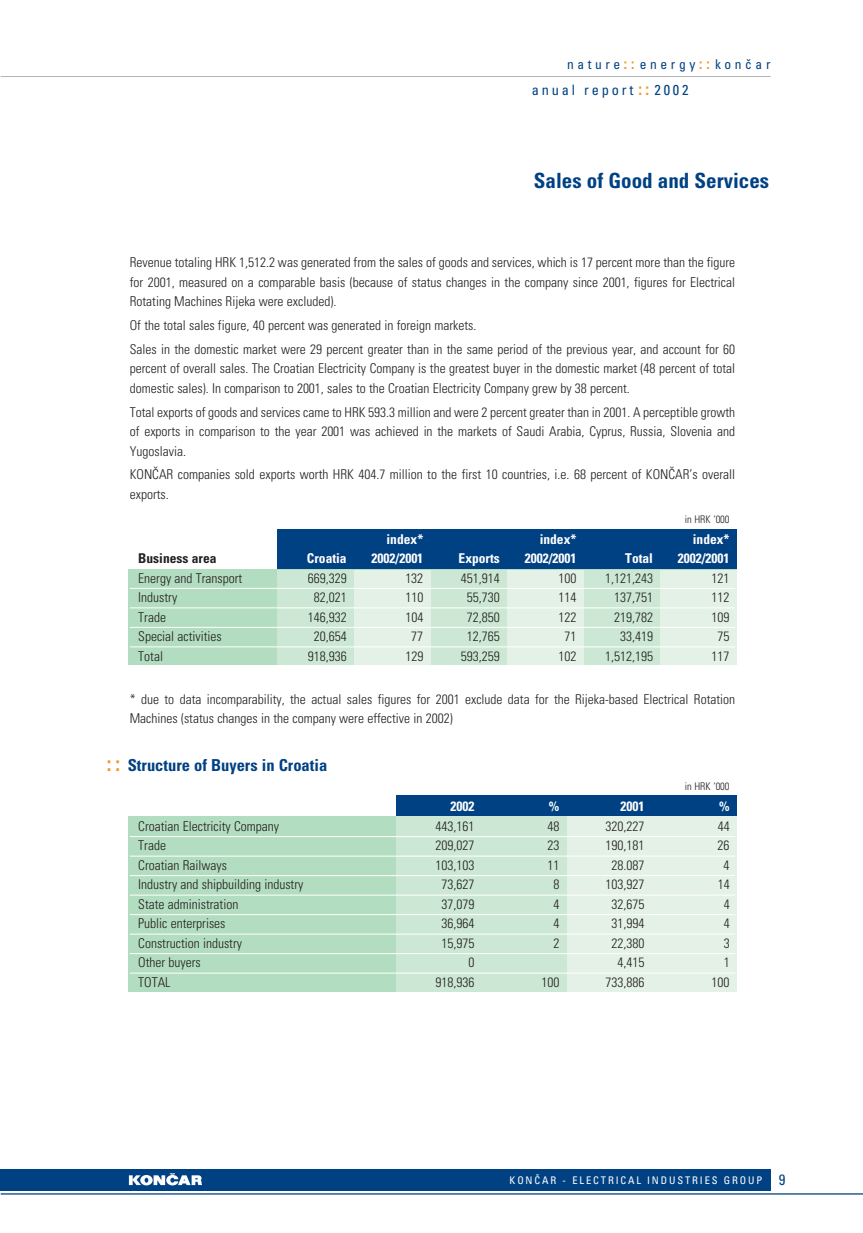
<style>
.page{position:relative;width:863px;height:1233px;background:#fff}
.page>*{position:absolute;margin:0;border:0;box-sizing:border-box;transform-origin:0 0}
.t1{font:700 condensed 21px "Univers";color:#004183}
.t2{font:700 condensed 16.5px "Univers";color:#004183}
.t3{font:condensed 14.4px "Univers";letter-spacing:.195em;color:#004183}
.t4{font:300 condensed 13.5px/19.5px "Univers";color:#231f1f}
.t5{font:700 condensed 13.5px "Univers";color:#fff}
.t6{font:condensed 13.5px "Univers";letter-spacing:.265em;color:#004183}
.t7{font:700 condensed 13.5px "Univers";color:#231f1f}
.t8{font:condensed 10.5px "Univers";letter-spacing:.175em;color:#fff}
.t9{font:300 condensed 10.5px "Univers";color:#231f1f}
.s1{font-weight:700;font-size:15px;color:#f7941e}
.s2{font-weight:700;font-size:16.8px;color:#f7941e}
.s3{font-size:21px;color:#f7941e}
.s4{font-size:15px;color:#004183}
</style>
<div class="page">
<div style="left:396px;top:795px;width:340px;height:24px;background:#004183"></div>
<div style="left:128px;top:817px;width:608px;height:175px;background:#b3ddc0"></div>
<div style="left:277px;top:529px;width:459px;height:41px;background:#004183"></div>
<div style="left:128px;top:570px;width:608px;height:95px;background:#b3ddc0"></div>
<hr style="left:1px;top:76px;width:769px;height:1px;background:#b2b4b6">
<div style="left:1px;top:1169px;width:769px;height:22px;background:#004183"></div>
<hr style="left:1px;top:1193px;width:861px;height:2px;background:#004183">
<svg style="left:129px;top:1173px;width:73px;height:12px"></svg>
<div style="left:660px;top:570px;width:76px;height:95px;background:#e3f1e7"></div>
<div style="left:583px;top:570px;width:77px;height:95px;background:#cce8d4"></div>
<div style="left:507px;top:570px;width:76px;height:95px;background:#e3f1e7"></div>
<div style="left:430px;top:570px;width:77px;height:95px;background:#cce8d4"></div>
<div style="left:354px;top:570px;width:76px;height:95px;background:#e3f1e7"></div>
<div style="left:277px;top:570px;width:77px;height:95px;background:#cce8d4"></div>
<div style="left:566px;top:817px;width:170px;height:175px;background:#e3f1e7"></div>
<div style="left:396px;top:817px;width:170px;height:175px;background:#cce8d4"></div>
<hr style="left:130px;top:588px;width:605px;height:1px;background:#fff">
<hr style="left:130px;top:608px;width:605px;height:1px;background:#fff">
<hr style="left:130px;top:627px;width:605px;height:1px;background:#fff">
<hr style="left:130px;top:646px;width:605px;height:1px;background:#fff">
<hr style="left:130px;top:836px;width:605px;height:1px;background:#fff">
<hr style="left:130px;top:856px;width:605px;height:1px;background:#fff">
<hr style="left:130px;top:875px;width:605px;height:1px;background:#fff">
<hr style="left:130px;top:895px;width:605px;height:1px;background:#fff">
<hr style="left:130px;top:914px;width:605px;height:1px;background:#fff">
<hr style="left:130px;top:934px;width:605px;height:1px;background:#fff">
<hr style="left:130px;top:953px;width:605px;height:1px;background:#fff">
<hr style="left:130px;top:973px;width:605px;height:1px;background:#fff">
<p class="t6" style="left:567px;top:59px;width:205px">nature<span class="s1">::</span> energy<span class="s1">::</span> konËar</p>
<p class="t3" style="left:532px;top:85px;width:158px">anual report <span class="s2">::</span> 2002</p>
<h1 class="t1" style="left:534px;top:172px;width:237px">Sales of Good and Services</h1>
<p class="t4" style="left:130px;top:254px;width:607px;text-align:justify">Revenue totaling HRK 1,512.2 was generated from the sales of goods and services, which is 17 percent more than the figure for 2001, measured on a comparable basis (because of status changes in the company since 2001, figures for Electrical Rotating Machines Rijeka were excluded).</p>
<p class="t4" style="left:130px;top:315px;width:607px;line-height:23.7px">Of the total sales figure, 40 percent was generated in foreign markets.<br>Sales in the domestic market were 29 percent greater than in the same period of the previous year, and account for 60</p>
<p class="t4" style="left:130px;top:360px;width:607px">percent of overall sales. The Croatian Electricity Company is the greatest buyer in the domestic market (48 percent of total domestic sales). In comparison to 2001, sales to the Croatian Electricity Company grew by 38 percent.</p>
<p class="t4" style="left:130px;top:404px;width:607px;text-align:justify">Total exports of goods and services came to HRK 593.3 million and were 2 percent greater than in 2001. A perceptible growth of exports in comparison to the year 2001 was achieved in the markets of Saudi Arabia, Cyprus, Russia, Slovenia and Yugoslavia.</p>
<p class="t4" style="left:130px;top:466px;width:607px">KON»AR companies sold exports worth HRK 404.7 million to the first 10 countries, i.e. 68 percent of KON»AR’s overall exports.</p>
<p class="t9" style="left:684px;top:515px;width:46px">in HRK ‘000</p>
<p class="t5" style="left:386px;top:534px;width:38px">index*</p>
<p class="t5" style="left:539px;top:534px;width:38px">index*</p>
<p class="t5" style="left:692px;top:534px;width:38px">index*</p>
<p class="t7" style="left:138px;top:553px;width:80px">Business area</p>
<p class="t5" style="left:307px;top:553px;width:41px">Croatia</p>
<p class="t5" style="left:371px;top:553px;width:53px">2002/2001</p>
<p class="t5" style="left:458px;top:553px;width:43px">Exports</p>
<p class="t5" style="left:524px;top:553px;width:53px">2002/2001</p>
<p class="t5" style="left:625px;top:553px;width:29px">Total</p>
<p class="t5" style="left:678px;top:553px;width:53px">2002/2001</p>
<p class="t4" style="left:138px;top:570px;width:105px">Energy and Transport</p>
<p class="t4" style="left:308px;top:570px;width:40px">669,329</p>
<p class="t4" style="left:405px;top:570px;width:19px">132</p>
<p class="t4" style="left:461px;top:570px;width:40px">451,914</p>
<p class="t4" style="left:558px;top:570px;width:19px">100</p>
<p class="t4" style="left:605px;top:570px;width:49px">1,121,243</p>
<p class="t4" style="left:711px;top:570px;width:19px">121</p>
<p class="t4" style="left:138px;top:589px;width:40px">Industry</p>
<p class="t4" style="left:314px;top:589px;width:34px">82,021</p>
<p class="t4" style="left:405px;top:589px;width:19px">110</p>
<p class="t4" style="left:467px;top:589px;width:34px">55,730</p>
<p class="t4" style="left:558px;top:589px;width:19px">114</p>
<p class="t4" style="left:614px;top:589px;width:40px">137,751</p>
<p class="t4" style="left:711px;top:589px;width:19px">112</p>
<p class="t4" style="left:138px;top:609px;width:29px">Trade</p>
<p class="t4" style="left:308px;top:609px;width:40px">146,932</p>
<p class="t4" style="left:405px;top:609px;width:19px">104</p>
<p class="t4" style="left:467px;top:609px;width:34px">72,850</p>
<p class="t4" style="left:558px;top:609px;width:19px">122</p>
<p class="t4" style="left:614px;top:609px;width:40px">219,782</p>
<p class="t4" style="left:711px;top:609px;width:19px">109</p>
<p class="t4" style="left:138px;top:628px;width:85px">Special activities</p>
<p class="t4" style="left:314px;top:628px;width:34px">20,654</p>
<p class="t4" style="left:411px;top:628px;width:13px">77</p>
<p class="t4" style="left:467px;top:628px;width:34px">12,765</p>
<p class="t4" style="left:564px;top:628px;width:13px">71</p>
<p class="t4" style="left:620px;top:628px;width:34px">33,419</p>
<p class="t4" style="left:717px;top:628px;width:13px">75</p>
<p class="t4" style="left:138px;top:648px;width:26px">Total</p>
<p class="t4" style="left:308px;top:648px;width:40px">918,936</p>
<p class="t4" style="left:405px;top:648px;width:19px">129</p>
<p class="t4" style="left:461px;top:648px;width:40px">593,259</p>
<p class="t4" style="left:558px;top:648px;width:19px">102</p>
<p class="t4" style="left:605px;top:648px;width:49px">1,512,195</p>
<p class="t4" style="left:711px;top:648px;width:19px">117</p>
<p class="t4" style="left:130px;top:691px;width:607px">* due to data incomparability, the actual sales figures for 2001 exclude data for the Rijeka-based Electrical Rotation<br>Machines (status changes in the company were effective in 2002)</p>
<p class="t2" style="left:107px;top:759px;width:222px"><span class="s3">: :</span> Structure of Buyers in Croatia</p>
<p class="t9" style="left:684px;top:783px;width:46px">in HRK ‘000</p>
<p class="t5" style="left:450px;top:802px;width:25px">2002</p>
<p class="t5" style="left:549px;top:802px;width:12px">%</p>
<p class="t5" style="left:620px;top:802px;width:25px">2001</p>
<p class="t5" style="left:719px;top:802px;width:12px">%</p>
<p class="t4" style="left:138px;top:818px;width:142px">Croatian Electricity Company</p>
<p class="t4" style="left:435px;top:818px;width:40px">443,161</p>
<p class="t4" style="left:547px;top:818px;width:13px">48</p>
<p class="t4" style="left:605px;top:818px;width:40px">320,227</p>
<p class="t4" style="left:717px;top:818px;width:13px">44</p>
<p class="t4" style="left:138px;top:837px;width:29px">Trade</p>
<p class="t4" style="left:435px;top:837px;width:40px">209,027</p>
<p class="t4" style="left:547px;top:837px;width:13px">23</p>
<p class="t4" style="left:605px;top:837px;width:40px">190,181</p>
<p class="t4" style="left:717px;top:837px;width:13px">26</p>
<p class="t4" style="left:138px;top:857px;width:90px">Croatian Railways</p>
<p class="t4" style="left:435px;top:857px;width:40px">103,103</p>
<p class="t4" style="left:547px;top:857px;width:13px">11</p>
<p class="t4" style="left:611px;top:857px;width:34px">28.087</p>
<p class="t4" style="left:723px;top:857px;width:7px">4</p>
<p class="t4" style="left:138px;top:876px;width:167px">Industry and shipbuilding industry</p>
<p class="t4" style="left:441px;top:876px;width:34px">73,627</p>
<p class="t4" style="left:553px;top:876px;width:7px">8</p>
<p class="t4" style="left:605px;top:876px;width:40px">103,927</p>
<p class="t4" style="left:717px;top:876px;width:13px">14</p>
<p class="t4" style="left:138px;top:896px;width:101px">State administration</p>
<p class="t4" style="left:441px;top:896px;width:34px">37,079</p>
<p class="t4" style="left:553px;top:896px;width:7px">4</p>
<p class="t4" style="left:611px;top:896px;width:34px">32,675</p>
<p class="t4" style="left:723px;top:896px;width:7px">4</p>
<p class="t4" style="left:138px;top:915px;width:89px">Public enterprises</p>
<p class="t4" style="left:441px;top:915px;width:34px">36,964</p>
<p class="t4" style="left:553px;top:915px;width:7px">4</p>
<p class="t4" style="left:611px;top:915px;width:34px">31,994</p>
<p class="t4" style="left:723px;top:915px;width:7px">4</p>
<p class="t4" style="left:138px;top:935px;width:105px">Construction industry</p>
<p class="t4" style="left:441px;top:935px;width:34px">15,975</p>
<p class="t4" style="left:553px;top:935px;width:7px">2</p>
<p class="t4" style="left:611px;top:935px;width:34px">22,380</p>
<p class="t4" style="left:723px;top:935px;width:7px">3</p>
<p class="t4" style="left:138px;top:954px;width:64px">Other buyers</p>
<p class="t4" style="left:468px;top:954px;width:7px">0</p>
<p class="t4" style="left:617px;top:954px;width:28px">4,415</p>
<p class="t4" style="left:723px;top:954px;width:7px">1</p>
<p class="t4" style="left:138px;top:974px;width:34px">TOTAL</p>
<p class="t4" style="left:435px;top:974px;width:40px">918,936</p>
<p class="t4" style="left:541px;top:974px;width:19px">100</p>
<p class="t4" style="left:605px;top:974px;width:40px">733,886</p>
<p class="t4" style="left:711px;top:974px;width:19px">100</p>
<p class="t8" style="left:509px;top:1176px;width:277px">KON»AR - ELECTRICAL INDUSTRIES GROUP <span class="s4">9</span></p>
</div>
